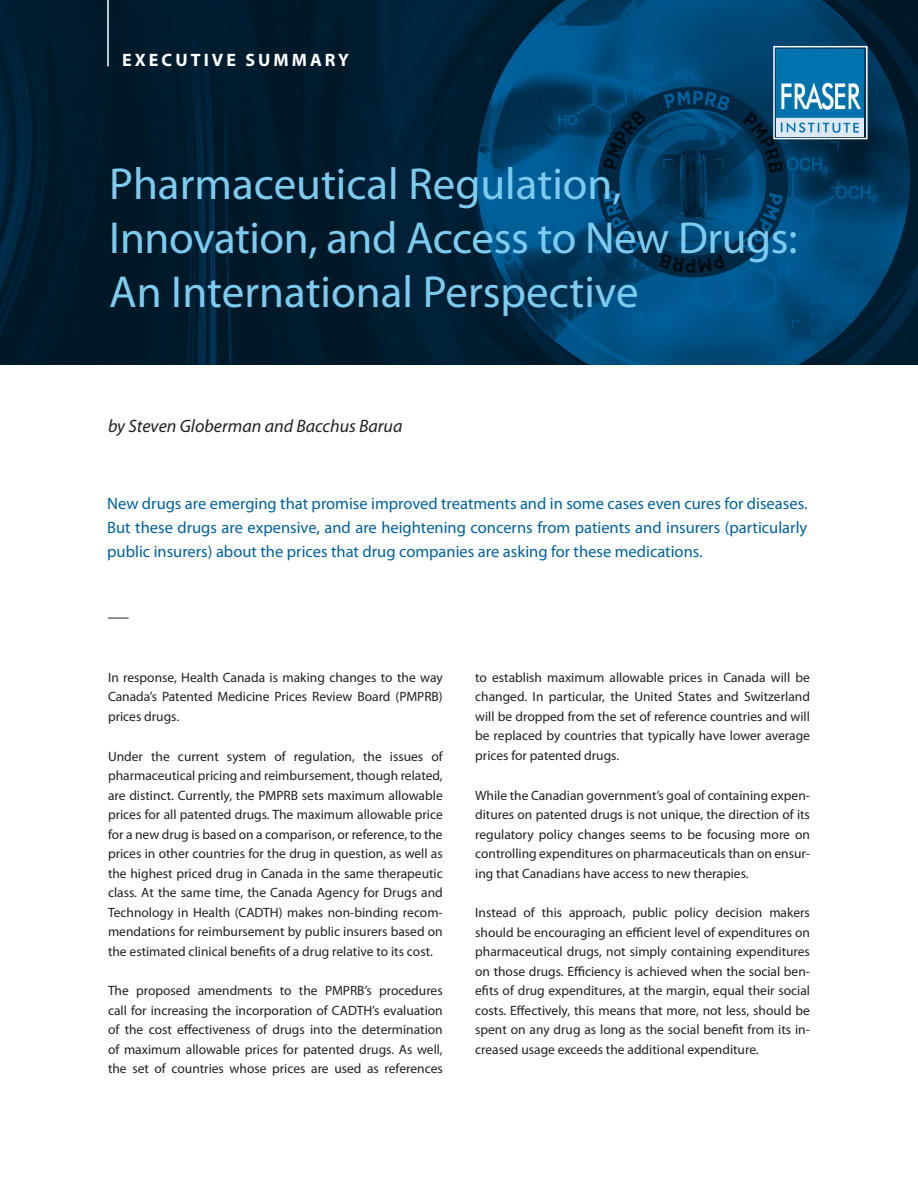
<style>
.page{position:relative;width:918px;height:1188px;background:#fff}
.page>*{position:absolute;margin:0;border:0;box-sizing:border-box;transform-origin:0 0}
.t1{font:45px/54px "Myriad Pro";color:#7dccef}
.Author_name{font:italic 18px "Myriad Pro";color:#231f20}
.t2{font:700 18px "Myriad Pro";letter-spacing:.17em;color:#fff}
.Introduction_paragra{font:16.5px/24px "Myriad Pro";color:#00619c;text-align:justify}
.Body_copy{font:13.5px/19.5px "Myriad Pro";color:#231f20;text-align:justify}
</style>
<div class="page">
<img style="left:0;top:0;width:918px;height:364px">
<img style="left:776px;top:49px;width:87px;height:87px">
<div style="left:773px;top:46px;width:95px;height:93px;border:2px solid #fff"></div>
<svg style="left:108px;top:618px;width:21px;height:1px"></svg>
<hr style="left:107px;top:0;width:2px;height:66px;background:#fff">
<p class="t2" style="left:122px;top:49px;width:228px">EXECUTIVE SUMMARY</p>
<p class="t1" style="left:109px;top:156px;width:690px">Pharmaceutical Regulation,<br>Innovation, and Access to New Drugs:<br>An International Perspective</p>
<p class="Author_name" style="left:108px;top:415px;width:296px">by Steven Globerman and Bacchus Barua</p>
<p class="Introduction_paragra" style="left:107px;top:491px;width:702px">New drugs are emerging that promise improved treatments and in some cases even cures for diseases.<br>But these drugs are expensive, and are heightening concerns from patients and insurers (particularly public insurers) about the prices that drug companies are asking for these medications.</p>
<p class="Body_copy" style="left:108px;top:667px;width:336px">In response, Health Canada is making changes to the way Canada’s Patented Medicine Prices Review Board (PMPRB) prices drugs.</p>
<p class="Body_copy" style="left:108px;top:746px;width:336px">Under the current system of regulation, the issues of pharmaceutical pricing and reimbursement, though related, are distinct. Currently, the PMPRB sets maximum allowable prices for all patented drugs. The maximum allowable price for a new drug is based on a comparison, or reference, to the prices in other countries for the drug in question, as well as the highest priced drug in Canada in the same therapeutic class. At the same time, the Canada Agency for Drugs and Technology in Health (CADTH) makes non-binding recom&shy;mendations for reimbursement by public insurers based on the estimated clinical benefits of a drug relative to its cost.</p>
<p class="Body_copy" style="left:108px;top:981px;width:336px">The proposed amendments to the PMPRB’s procedures call for increasing the incorporation of CADTH’s evaluation of the cost effectiveness of drugs into the determination of maximum allowable prices for patented drugs. As well, the set of countries whose prices are used as references</p>
<p class="Body_copy" style="left:475px;top:667px;width:336px">to establish maximum allowable prices in Canada will be changed. In particular, the United States and Switzerland will be dropped from the set of reference countries and will be replaced by countries that typically have lower average prices for patented drugs.</p>
<p class="Body_copy" style="left:475px;top:785px;width:336px">While the Canadian government’s goal of containing expen&shy;ditures on patented drugs is not unique, the direction of its regulatory policy changes seems to be focusing more on controlling expenditures on pharmaceuticals than on ensur&shy;ing that Canadians have access to new therapies.</p>
<p class="Body_copy" style="left:475px;top:903px;width:336px">Instead of this approach, public policy decision makers should be encouraging an efficient level of expenditures on pharmaceutical drugs, not simply containing expenditures on those drugs. Efficiency is achieved when the social ben&shy;efits of drug expenditures, at the margin, equal their social costs. Effectively, this means that more, not less, should be spent on any drug as long as the social benefit from its in&shy;creased usage exceeds the additional expenditure.</p>
</div>
